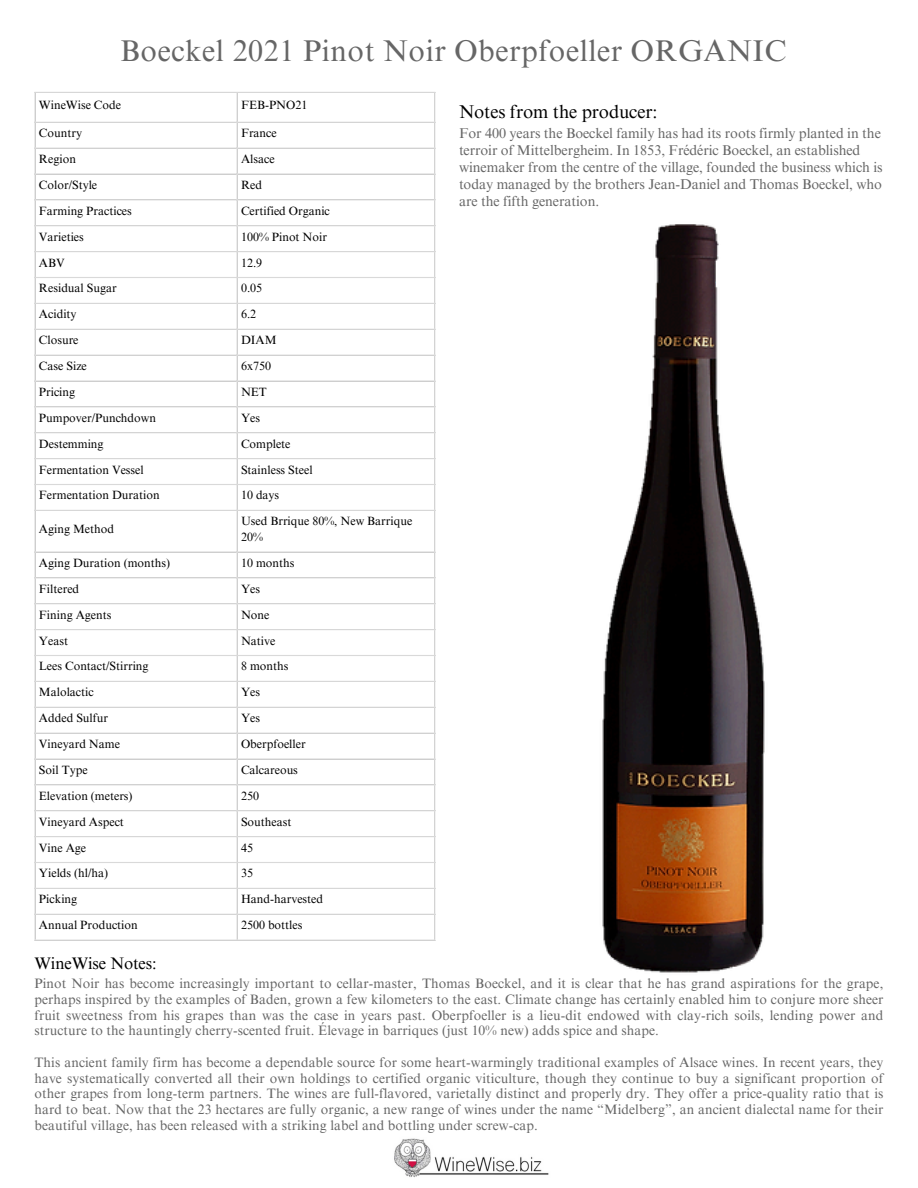
<style>
.page{position:relative;width:918px;height:1188px;background:#fff}
.page>*{position:absolute;margin:0;border:0;box-sizing:border-box;transform-origin:0 0}
.t1{font:30px "Times NRMT Pro";letter-spacing:.02em;color:#666}
.t2{font:18.45px "Times NRMT Pro";letter-spacing:-.005em;color:#000}
.t3{font:16.65px "Times NRMT Pro";letter-spacing:-.005em;color:#000}
.t4{font:14.1px/16.8px "Times NRMT Pro";letter-spacing:-.005em;color:#666}
.t5{font:13.65px/15.8px "Times NRMT Pro";letter-spacing:.005em;color:#666;text-align:justify}
.t6{font:12px/16px "Times NRMT Pro";color:#000}
</style>
<div class="page">
<img style="left:394px;top:1138px;width:155px;height:40px">
<hr style="left:34px;top:93px;width:2px;height:847px;background:#d9d9d9">
<hr style="left:237px;top:93px;width:1px;height:847px;background:#d9d9d9">
<hr style="left:434px;top:93px;width:1px;height:847px;background:#d9d9d9">
<hr style="left:34px;top:92px;width:401px;height:1px;background:#d9d9d9">
<hr style="left:34px;top:122px;width:401px;height:1px;background:#d9d9d9">
<hr style="left:34px;top:148px;width:401px;height:1px;background:#d9d9d9">
<hr style="left:34px;top:173px;width:401px;height:2px;background:#d9d9d9">
<hr style="left:34px;top:199px;width:401px;height:1px;background:#d9d9d9">
<hr style="left:34px;top:225px;width:401px;height:1px;background:#d9d9d9">
<hr style="left:34px;top:251px;width:401px;height:1px;background:#d9d9d9">
<hr style="left:34px;top:277px;width:401px;height:1px;background:#d9d9d9">
<hr style="left:34px;top:303px;width:401px;height:1px;background:#d9d9d9">
<hr style="left:34px;top:329px;width:401px;height:1px;background:#d9d9d9">
<hr style="left:34px;top:355px;width:401px;height:1px;background:#d9d9d9">
<hr style="left:34px;top:380px;width:401px;height:2px;background:#d9d9d9">
<hr style="left:34px;top:406px;width:401px;height:1px;background:#d9d9d9">
<hr style="left:34px;top:432px;width:401px;height:1px;background:#d9d9d9">
<hr style="left:34px;top:458px;width:401px;height:1px;background:#d9d9d9">
<hr style="left:34px;top:484px;width:401px;height:1px;background:#d9d9d9">
<hr style="left:34px;top:510px;width:401px;height:1px;background:#d9d9d9">
<hr style="left:34px;top:551px;width:401px;height:2px;background:#d9d9d9">
<hr style="left:34px;top:577px;width:401px;height:1px;background:#d9d9d9">
<hr style="left:34px;top:603px;width:401px;height:1px;background:#d9d9d9">
<hr style="left:34px;top:629px;width:401px;height:1px;background:#d9d9d9">
<hr style="left:34px;top:655px;width:401px;height:1px;background:#d9d9d9">
<hr style="left:34px;top:681px;width:401px;height:1px;background:#d9d9d9">
<hr style="left:34px;top:707px;width:401px;height:1px;background:#d9d9d9">
<hr style="left:34px;top:733px;width:401px;height:1px;background:#d9d9d9">
<hr style="left:34px;top:758px;width:401px;height:2px;background:#d9d9d9">
<hr style="left:34px;top:784px;width:401px;height:1px;background:#d9d9d9">
<hr style="left:34px;top:810px;width:401px;height:1px;background:#d9d9d9">
<hr style="left:34px;top:836px;width:401px;height:1px;background:#d9d9d9">
<hr style="left:34px;top:862px;width:401px;height:1px;background:#d9d9d9">
<hr style="left:34px;top:888px;width:401px;height:1px;background:#d9d9d9">
<hr style="left:34px;top:914px;width:401px;height:1px;background:#d9d9d9">
<hr style="left:34px;top:940px;width:401px;height:1px;background:#d9d9d9">
<img style="left:302px;top:214px;width:463px;height:759px">
<p class="t1" style="left:120px;top:39px;width:668px">Boeckel 2021 Pinot Noir Oberpfoeller ORGANIC</p>
<p class="t6" style="left:39px;top:99px;width:84px">WineWise Code</p>
<p class="t6" style="left:241px;top:99px;width:68px">FEB-PNO21</p>
<p class="t6" style="left:39px;top:127px;width:45px">Country</p>
<p class="t6" style="left:241px;top:127px;width:37px">France</p>
<p class="t6" style="left:39px;top:152px;width:39px">Region</p>
<p class="t6" style="left:241px;top:152px;width:35px">Alsace</p>
<p class="t6" style="left:39px;top:178px;width:60px">Color/Style</p>
<p class="t6" style="left:241px;top:178px;width:23px">Red</p>
<p class="t6" style="left:39px;top:204px;width:94px">Farming Practices</p>
<p class="t6" style="left:241px;top:204px;width:90px">Certified Organic</p>
<p class="t6" style="left:39px;top:230px;width:46px">Varieties</p>
<p class="t6" style="left:241px;top:230px;width:87px">100% Pinot Noir</p>
<p class="t6" style="left:39px;top:256px;width:27px">ABV</p>
<p class="t6" style="left:241px;top:256px;width:23px">12.9</p>
<p class="t6" style="left:39px;top:282px;width:79px">Residual Sugar</p>
<p class="t6" style="left:241px;top:282px;width:23px">0.05</p>
<p class="t6" style="left:39px;top:308px;width:39px">Acidity</p>
<p class="t6" style="left:241px;top:308px;width:17px">6.2</p>
<p class="t6" style="left:39px;top:334px;width:41px">Closure</p>
<p class="t6" style="left:241px;top:334px;width:37px">DIAM</p>
<p class="t6" style="left:39px;top:359px;width:49px">Case Size</p>
<p class="t6" style="left:241px;top:359px;width:32px">6x750</p>
<p class="t6" style="left:39px;top:385px;width:38px">Pricing</p>
<p class="t6" style="left:241px;top:385px;width:27px">NET</p>
<p class="t6" style="left:39px;top:411px;width:119px">Pumpover/Punchdown</p>
<p class="t6" style="left:241px;top:411px;width:21px">Yes</p>
<p class="t6" style="left:39px;top:437px;width:66px">Destemming</p>
<p class="t6" style="left:241px;top:437px;width:51px">Complete</p>
<p class="t6" style="left:39px;top:463px;width:106px">Fermentation Vessel</p>
<p class="t6" style="left:241px;top:463px;width:73px">Stainless Steel</p>
<p class="t6" style="left:39px;top:489px;width:122px">Fermentation Duration</p>
<p class="t6" style="left:241px;top:489px;width:40px">10 days</p>
<p class="t6" style="left:39px;top:523px;width:77px">Aging Method</p>
<p class="t6" style="left:241px;top:515px;width:173px">Used Brrique 80%, New Barrique<br>20%</p>
<p class="t6" style="left:39px;top:556px;width:133px">Aging Duration (months)</p>
<p class="t6" style="left:241px;top:556px;width:55px">10 months</p>
<p class="t6" style="left:39px;top:582px;width:42px">Filtered</p>
<p class="t6" style="left:241px;top:582px;width:21px">Yes</p>
<p class="t6" style="left:39px;top:608px;width:74px">Fining Agents</p>
<p class="t6" style="left:241px;top:608px;width:30px">None</p>
<p class="t6" style="left:39px;top:634px;width:31px">Yeast</p>
<p class="t6" style="left:241px;top:634px;width:36px">Native</p>
<p class="t6" style="left:39px;top:660px;width:111px">Lees Contact/Stirring</p>
<p class="t6" style="left:241px;top:660px;width:49px">8 months</p>
<p class="t6" style="left:39px;top:686px;width:56px">Malolactic</p>
<p class="t6" style="left:241px;top:686px;width:21px">Yes</p>
<p class="t6" style="left:39px;top:712px;width:71px">Added Sulfur</p>
<p class="t6" style="left:241px;top:712px;width:21px">Yes</p>
<p class="t6" style="left:39px;top:737px;width:83px">Vineyard Name</p>
<p class="t6" style="left:241px;top:737px;width:66px">Oberpfoeller</p>
<p class="t6" style="left:39px;top:763px;width:50px">Soil Type</p>
<p class="t6" style="left:241px;top:763px;width:58px">Calcareous</p>
<p class="t6" style="left:39px;top:789px;width:95px">Elevation (meters)</p>
<p class="t6" style="left:241px;top:789px;width:20px">250</p>
<p class="t6" style="left:39px;top:815px;width:87px">Vineyard Aspect</p>
<p class="t6" style="left:241px;top:815px;width:52px">Southeast</p>
<p class="t6" style="left:39px;top:841px;width:49px">Vine Age</p>
<p class="t6" style="left:241px;top:841px;width:14px">45</p>
<p class="t6" style="left:39px;top:867px;width:71px">Yields (hl/ha)</p>
<p class="t6" style="left:241px;top:867px;width:14px">35</p>
<p class="t6" style="left:39px;top:893px;width:40px">Picking</p>
<p class="t6" style="left:241px;top:893px;width:84px">Hand-harvested</p>
<p class="t6" style="left:39px;top:919px;width:100px">Annual Production</p>
<p class="t6" style="left:241px;top:919px;width:63px">2500 bottles</p>
<p class="t2" style="left:459px;top:105px;width:200px">Notes from the producer:</p>
<p class="t4" style="left:459px;top:127px;width:425px">For 400 years the Boeckel family has had its roots firmly planted in the terroir of Mittelbergheim. In 1853, Frédéric Boeckel, an established winemaker from the centre of the village, founded the business which is today managed by the brothers Jean-Daniel and Thomas Boeckel, who are the fifth generation.</p>
<p class="t3" style="left:34px;top:957px;width:124px">WineWise Notes:</p>
<p class="t5" style="left:34px;top:977px;width:850px">Pinot Noir has become increasingly important to cellar-master, Thomas Boeckel, and it is clear that he has grand aspirations for the grape, perhaps inspired by the examples of Baden, grown a few kilometers to the east. Climate change has certainly enabled him to conjure more sheer fruit sweetness from his grapes than was the case in years past. Oberpfoeller is a lieu-dit endowed with clay-rich soils, lending power and structure to the hauntingly cherry-scented fruit. Élevage in barriques (just 10% new) adds spice and shape.</p>
<p class="t5" style="left:34px;top:1056px;width:850px">This ancient family firm has become a dependable source for some heart-warmingly traditional examples of Alsace wines. In recent years, they have systematically converted all their own holdings to certified organic viticulture, though they continue to buy a significant proportion of other grapes from long-term partners. The wines are full-flavored, varietally distinct and properly dry. They offer a price-quality ratio that is hard to beat. Now that the 23 hectares are fully organic, a new range of wines under the name “Midelberg”, an ancient dialectal name for their beautiful village, has been released with a striking label and bottling under screw-cap.</p>
</div>
